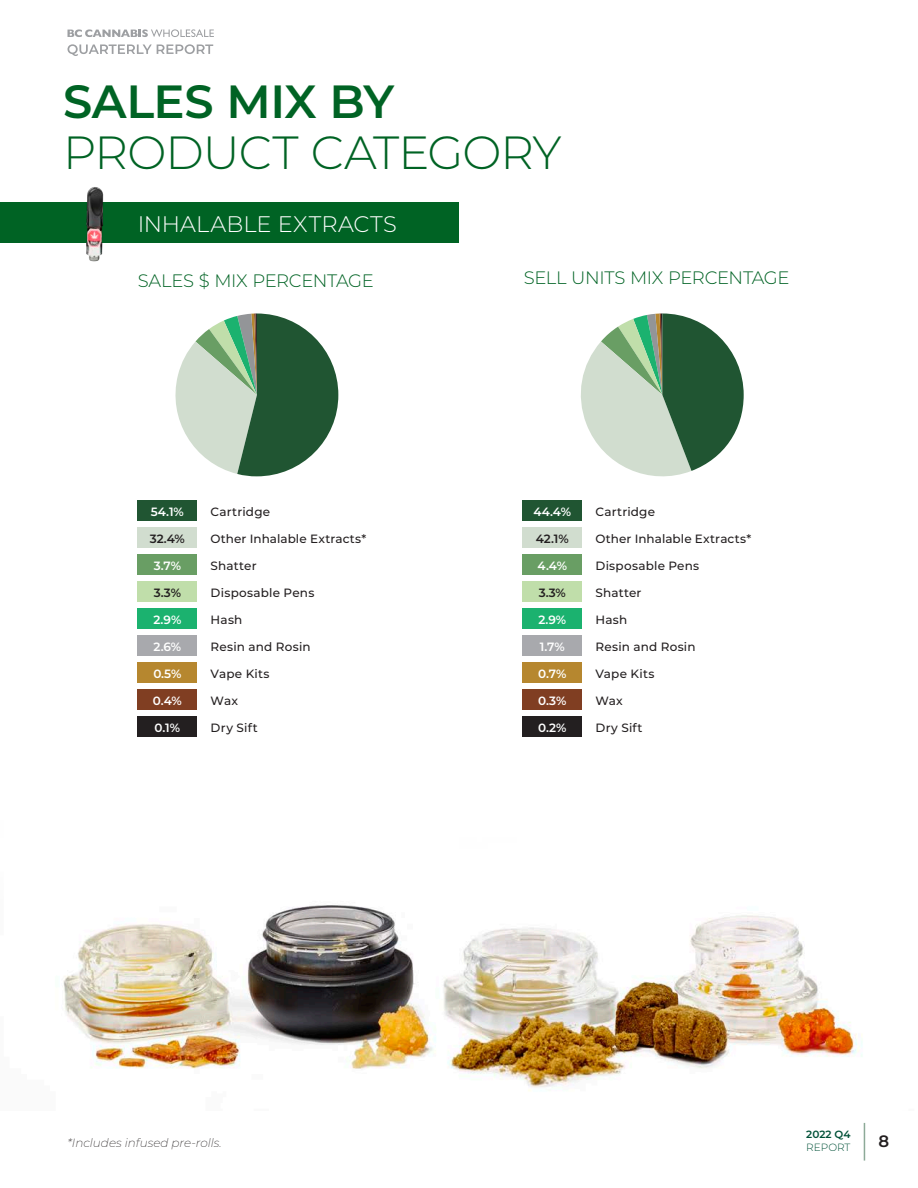
<style>
.page{position:relative;width:918px;height:1188px;background:#fff}
.page>*{position:absolute;margin:0;border:0;box-sizing:border-box;transform-origin:0 0}
.t1{font:300 46.5px "Montserrat";letter-spacing:-.02em;color:#006324}
.t2{font:600 46.5px "Montserrat";letter-spacing:-.01em;color:#006324}
.t3{font:300 22.5px "Montserrat";color:#fff}
.t4{font:300 18px "Montserrat";letter-spacing:-.02em;color:#006324}
.t5{font:600 16.5px "Montserrat";color:#231f20}
.t6{font:500 12px "Montserrat";letter-spacing:.02em;color:#231f20}
.t7{font:600 12px "Montserrat";color:#fff}
.t8{font:italic 200 12px "Montserrat";color:#231f20}
.t9{font:600 12px "Montserrat";color:#231f20}
.t10{font:600 10.5px "Montserrat";color:#005138}
.t11{font:300 10.5px "Montserrat";color:#005138}
</style>
<div class="page">
<svg style="left:68px;top:44px;width:145px;height:12px"></svg>
<svg style="left:68px;top:29px;width:146px;height:8px"></svg>
<hr style="left:864px;top:1123px;width:1px;height:38px;background:#8daa98">
<img style="left:63px;top:905px;width:799px;height:186px">
<div style="left:0;top:202px;width:459px;height:41px;background:#006324"></div>
<div style="left:138px;top:500px;width:59px;height:21px;background:#205532"></div>
<div style="left:138px;top:527px;width:59px;height:21px;background:#d1ddcf"></div>
<div style="left:138px;top:554px;width:59px;height:21px;background:#699e64"></div>
<div style="left:138px;top:581px;width:59px;height:21px;background:#c0deaa"></div>
<div style="left:138px;top:608px;width:59px;height:21px;background:#1bb26f"></div>
<div style="left:138px;top:635px;width:59px;height:21px;background:#a8a9ad"></div>
<div style="left:138px;top:662px;width:59px;height:21px;background:#b6872f"></div>
<div style="left:138px;top:689px;width:59px;height:21px;background:#803e22"></div>
<div style="left:138px;top:716px;width:59px;height:21px;background:#231f20"></div>
<img style="left:86px;top:187px;width:18px;height:75px">
<svg style="left:175px;top:314px;width:163px;height:162px"></svg>
<svg style="left:581px;top:313px;width:163px;height:164px"></svg>
<div style="left:523px;top:500px;width:59px;height:21px;background:#205532"></div>
<div style="left:523px;top:527px;width:59px;height:21px;background:#d1ddcf"></div>
<div style="left:523px;top:554px;width:59px;height:21px;background:#699e64"></div>
<div style="left:523px;top:581px;width:59px;height:21px;background:#c0deaa"></div>
<div style="left:523px;top:608px;width:59px;height:21px;background:#1bb26f"></div>
<div style="left:523px;top:635px;width:59px;height:21px;background:#a8a9ad"></div>
<div style="left:523px;top:662px;width:59px;height:21px;background:#b6872f"></div>
<div style="left:523px;top:689px;width:59px;height:21px;background:#803e22"></div>
<div style="left:523px;top:716px;width:59px;height:21px;background:#231f20"></div>
<p class="t2" style="left:63px;top:69px;width:333px">SALES MIX BY</p>
<p class="t1" style="left:63px;top:121px;width:500px">PRODUCT CATEGORY</p>
<p class="t3" style="left:138px;top:209px;width:261px">INHALABLE EXTRACTS</p>
<p class="t4" style="left:138px;top:268px;width:238px">SALES $ MIX PERCENTAGE</p>
<p class="t4" style="left:524px;top:266px;width:267px">SELL UNITS MIX PERCENTAGE</p>
<p class="t7" style="left:151px;top:503px;width:35px">54.1%</p>
<p class="t6" style="left:211px;top:504px;width:61px">Cartridge</p>
<p class="t9" style="left:150px;top:530px;width:37px">32.4%</p>
<p class="t6" style="left:211px;top:531px;width:157px">Other Inhalable Extracts*</p>
<p class="t7" style="left:154px;top:557px;width:29px">3.7%</p>
<p class="t6" style="left:211px;top:558px;width:48px">Shatter</p>
<p class="t9" style="left:154px;top:584px;width:29px">3.3%</p>
<p class="t6" style="left:211px;top:585px;width:105px">Disposable Pens</p>
<p class="t7" style="left:153px;top:611px;width:29px">2.9%</p>
<p class="t6" style="left:211px;top:612px;width:33px">Hash</p>
<p class="t7" style="left:154px;top:638px;width:29px">2.6%</p>
<p class="t6" style="left:211px;top:639px;width:102px">Resin and Rosin</p>
<p class="t7" style="left:153px;top:665px;width:30px">0.5%</p>
<p class="t6" style="left:211px;top:666px;width:61px">Vape Kits</p>
<p class="t7" style="left:153px;top:692px;width:30px">0.4%</p>
<p class="t6" style="left:211px;top:693px;width:29px">Wax</p>
<p class="t7" style="left:155px;top:719px;width:27px">0.1%</p>
<p class="t6" style="left:211px;top:720px;width:49px">Dry Sift</p>
<p class="t7" style="left:534px;top:503px;width:39px">44.4%</p>
<p class="t6" style="left:596px;top:504px;width:61px">Cartridge</p>
<p class="t9" style="left:536px;top:530px;width:34px">42.1%</p>
<p class="t6" style="left:596px;top:531px;width:157px">Other Inhalable Extracts*</p>
<p class="t7" style="left:538px;top:557px;width:31px">4.4%</p>
<p class="t6" style="left:596px;top:558px;width:105px">Disposable Pens</p>
<p class="t9" style="left:539px;top:584px;width:29px">3.3%</p>
<p class="t6" style="left:596px;top:585px;width:48px">Shatter</p>
<p class="t7" style="left:538px;top:611px;width:29px">2.9%</p>
<p class="t6" style="left:596px;top:612px;width:33px">Hash</p>
<p class="t7" style="left:540px;top:638px;width:26px">1.7%</p>
<p class="t6" style="left:596px;top:639px;width:102px">Resin and Rosin</p>
<p class="t7" style="left:538px;top:665px;width:30px">0.7%</p>
<p class="t6" style="left:596px;top:666px;width:61px">Vape Kits</p>
<p class="t7" style="left:538px;top:692px;width:30px">0.3%</p>
<p class="t6" style="left:596px;top:693px;width:29px">Wax</p>
<p class="t7" style="left:538px;top:719px;width:30px">0.2%</p>
<p class="t6" style="left:596px;top:720px;width:49px">Dry Sift</p>
<p class="t8" style="left:68px;top:1135px;width:156px">*Includes infused pre-rolls.</p>
<p class="t10" style="left:806px;top:1127px;width:46px">2022 Q4</p>
<p class="t11" style="left:806px;top:1140px;width:46px">REPORT</p>
<h3 class="t5" style="left:878px;top:1129px;width:12px">8</h3>
</div>
